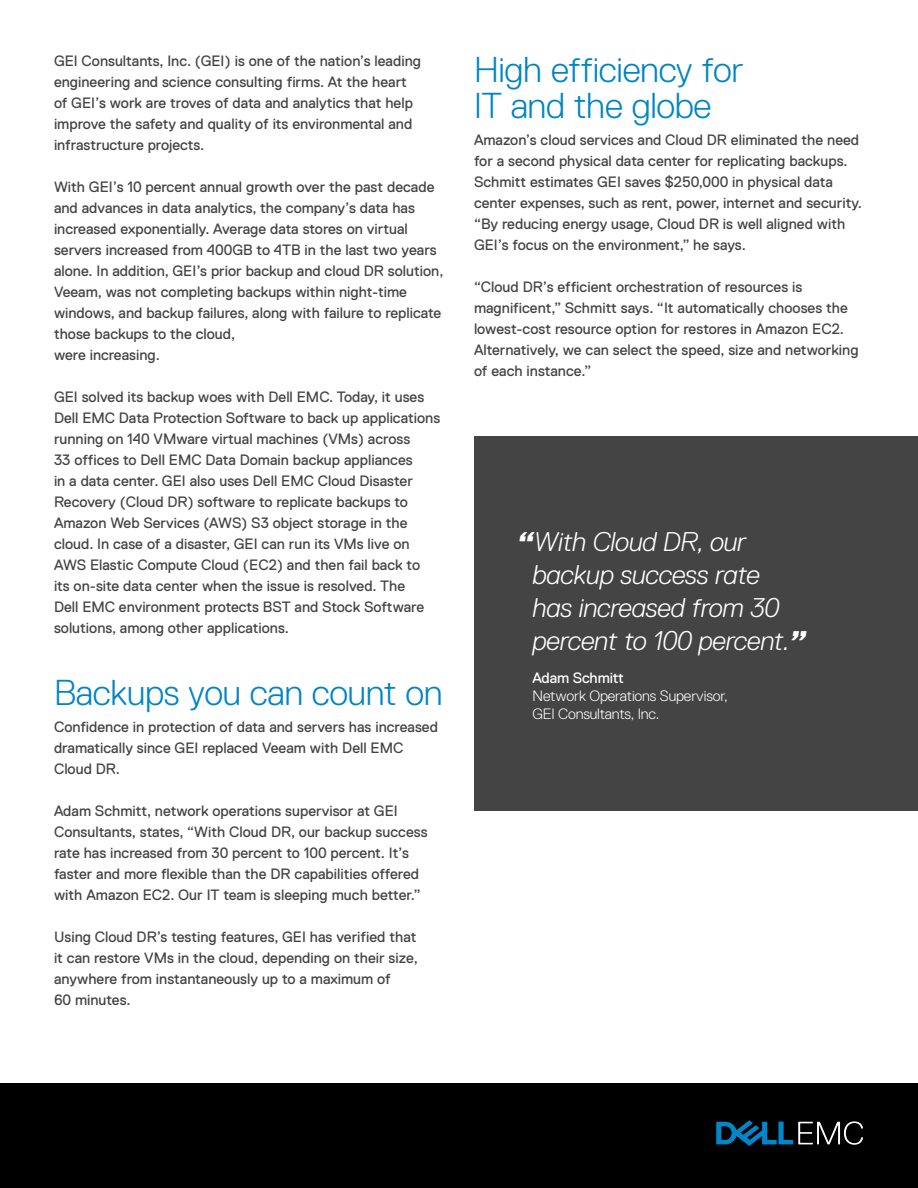
<style>
.page{position:relative;width:918px;height:1188px;background:#fff}
.page>*{position:absolute;margin:0;border:0;box-sizing:border-box;transform-origin:0 0}
.General_subhead{font:300 36px/36px "Dell Replica";letter-spacing:-.01em;color:#0085c3}
.Big_Quote{font:italic 300 27px/33px "Dell Replica";letter-spacing:-.01em;color:#fff}
.body{font:15px/21px "Dell Replica";color:#444}
.Quote_info{font:300 15px "Dell Replica";letter-spacing:-.01em;color:#fff}
.Quote_info-2{font:15px "Dell Replica";letter-spacing:-.01em;color:#fff}
.s1{font-weight:800}
</style>
<div class="page">
<div style="left:0;top:1083px;width:918px;height:105px;background:#000"></div>
<svg style="left:716px;top:1120px;width:147px;height:26px"></svg>
<div style="left:474px;top:436px;width:444px;height:376px;background:#444"></div>
<p class="body" style="left:54px;top:50px;width:369px">GEI Consultants, Inc. (GEI) is one of the nation’s leading engineering and science consulting firms. At the heart of GEI’s work are troves of data and analytics that help improve the safety and quality of its environmental and infrastructure projects.</p>
<p class="body" style="left:54px;top:176px;width:391px">With GEI’s 10 percent annual growth over the past decade and advances in data analytics, the company’s data has increased exponentially. Average data stores on virtual servers increased from 400GB to 4TB in the last two years alone. In addition, GEI’s prior backup and cloud DR solution, Veeam, was not completing backups within night-time windows, and backup failures, along with failure to replicate those backups to the cloud,<br>were increasing.</p>
<p class="body" style="left:54px;top:386px;width:388px">GEI solved its backup woes with Dell EMC. Today, it uses Dell EMC Data Protection Software to back up applications running on 140 VMware virtual machines (VMs) across<br>33 offices to Dell EMC Data Domain backup appliances<br>in a data center. GEI also uses Dell EMC Cloud Disaster Recovery (Cloud DR) software to replicate backups to Amazon Web Services (AWS) S3 object storage in the cloud. In case of a disaster, GEI can run its VMs live on AWS Elastic Compute Cloud (EC2) and then fail back to<br>its on-site data center when the issue is resolved. The<br>Dell EMC environment protects BST and Stock Software solutions, among other applications.</p>
<p class="General_subhead" style="left:54px;top:674px;width:390px">Backups you can count on</p>
<p class="body" style="left:54px;top:716px;width:385px">Confidence in protection of data and servers has increased dramatically since GEI replaced Veeam with Dell EMC<br>Cloud DR.</p>
<p class="body" style="left:54px;top:800px;width:375px">Adam Schmitt, network operations supervisor at GEI Consultants, states, “With Cloud DR, our backup success rate has increased from 30 percent to 100 percent. It’s faster and more flexible than the DR capabilities offered with Amazon EC2. Our IT team is sleeping much better.”</p>
<p class="body" style="left:54px;top:926px;width:365px">Using Cloud DR’s testing features, GEI has verified that it can restore VMs in the cloud, depending on their size, anywhere from instantaneously up to a maximum of<br>60 minutes.</p>
<p class="General_subhead" style="left:474px;top:52px;width:271px">High efficiency for<br>IT and the globe</p>
<p class="body" style="left:474px;top:129px;width:390px">Amazon’s cloud services and Cloud DR eliminated the need for a second physical data center for replicating backups.<br>Schmitt estimates GEI saves $250,000 in physical data center expenses, such as rent, power, internet and security. “By reducing energy usage, Cloud DR is well aligned with GEI’s focus on the environment,” he says.</p>
<p class="body" style="left:474px;top:276px;width:386px">“Cloud DR’s efficient orchestration of resources is magnificent,” Schmitt says. “It automatically chooses the lowest-cost resource option for restores in Amazon EC2.<br>Alternatively, we can select the speed, size and networking of each instance.”</p>
<p class="Big_Quote" style="left:532px;top:525px;width:275px;text-indent:-15px"><span class="s1">“</span>With Cloud DR, our backup success rate has increased from 30 percent to 100 percent.<span class="s1">”</span></p>
<p class="Quote_info-2" style="left:532px;top:669px;width:93px">Adam Schmitt</p>
<p class="Quote_info" style="left:532px;top:687px;width:197px">Network Operations Supervisor,</p>
<p class="Quote_info" style="left:532px;top:705px;width:128px">GEI Consultants, Inc.</p>
</div>
